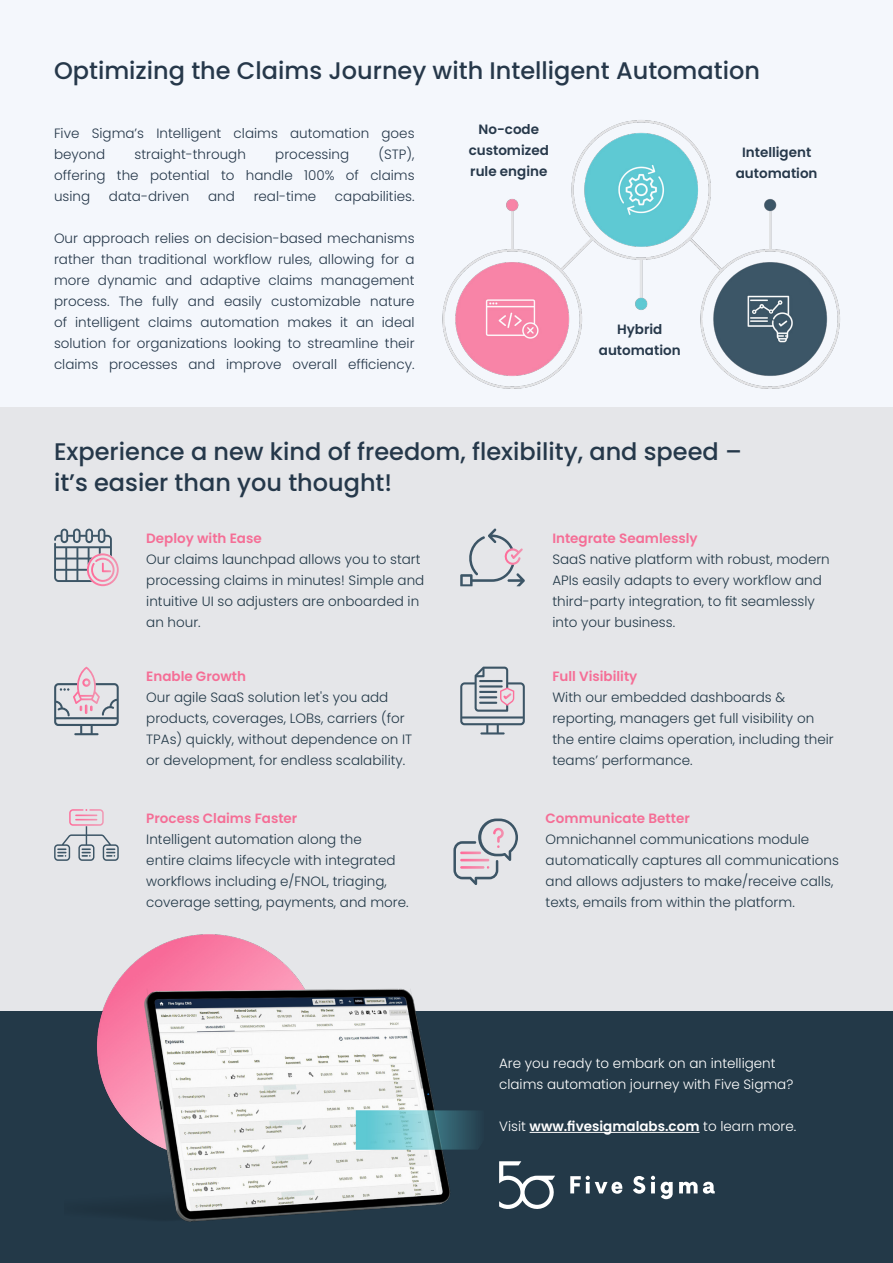
<style>
.page{position:relative;width:893px;height:1263px;background:#f4f7fc}
.page>*{position:absolute;margin:0;border:0;box-sizing:border-box;transform-origin:0 0}
.t1{font:500 24px/31.5px "Poppins";color:#25384a}
.t2{font:500 24px "Poppins";color:#26384a}
.t3{font:300 13.5px/21px "Poppins";color:#233948}
.t4{font:300 13.5px/21px "Poppins";color:#26384a;text-align:right}
.t5{font:600 13.5px "Poppins";color:#f56e96}
.t6{font:300 13.5px/21px "Poppins";color:#fff}
.t7{font:600 13.5px/21px "Poppins";color:#26384a;text-align:center}
.t8{font:600 13.5px "Poppins";color:#fff}
.s1{font-weight:300}
</style>
<div class="page">
<img style="left:442px;top:120px;width:398px;height:269px">
<div style="left:0;top:407px;width:893px;height:605px;background:#e5e6e9"></div>
<svg style="left:54px;top:528px;width:65px;height:58px"></svg>
<svg style="left:460px;top:528px;width:65px;height:58px"></svg>
<svg style="left:54px;top:667px;width:65px;height:68px"></svg>
<div style="left:82px;top:678px;width:9px;height:9px;border:2px solid #fff;border-radius:50%"></div>
<svg style="left:460px;top:667px;width:65px;height:67px"></svg>
<svg style="left:54px;top:809px;width:65px;height:52px"></svg>
<svg style="left:453px;top:818px;width:65px;height:67px"></svg>
<div style="left:0;top:1012px;width:893px;height:251px;background:#233948"></div>
<img style="left:65px;top:934px;width:418px;height:288px">
<hr style="left:530px;top:1132px;width:169px;height:1px;background:#fff">
<svg style="left:499px;top:1161px;width:56px;height:48px"></svg>
<svg style="left:570px;top:1176px;width:52px;height:18px"></svg>
<svg style="left:633px;top:1176px;width:12px;height:18px"></svg>
<svg style="left:651px;top:1176px;width:4px;height:17px"></svg>
<svg style="left:661px;top:1182px;width:12px;height:17px"></svg>
<svg style="left:679px;top:1182px;width:36px;height:12px"></svg>
<h1 class="t2" style="left:54px;top:57px;width:707px">Optimizing the Claims Journey with Intelligent Automation</h1>
<p class="t4" style="left:54px;top:123px;width:27px">Five</p>
<p class="t4" style="left:92px;top:123px;width:54px">Sigma s’</p>
<p class="t4" style="left:156px;top:123px;width:66px">Intelligent</p>
<p class="t4" style="left:234px;top:123px;width:46px">claims</p>
<p class="t4" style="left:290px;top:123px;width:81px">automation</p>
<p class="t4" style="left:382px;top:123px;width:35px">goes</p>
<p class="t4" style="left:54px;top:144px;width:53px">beyond</p>
<p class="t4" style="left:135px;top:144px;width:113px">straight-through</p>
<p class="t4" style="left:275px;top:144px;width:75px">processing</p>
<p class="t4" style="left:379px;top:144px;width:38px">(STP ,(</p>
<p class="t4" style="left:54px;top:165px;width:53px">offering</p>
<p class="t4" style="left:117px;top:165px;width:23px">the</p>
<p class="t4" style="left:150px;top:165px;width:61px">potential</p>
<p class="t4" style="left:221px;top:165px;width:15px">to</p>
<p class="t4" style="left:246px;top:165px;width:48px">handle</p>
<p class="t4" style="left:304px;top:165px;width:32px">100%</p>
<p class="t4" style="left:346px;top:165px;width:15px">of</p>
<p class="t4" style="left:370px;top:165px;width:46px">claims</p>
<p class="t4" style="left:54px;top:186px;width:38px">using</p>
<p class="t4" style="left:54px;top:228px;width:362px">Our approach relies on decision-based mechanisms a</p>
<p class="t4" style="left:109px;top:186px;width:82px">data-driven</p>
<p class="t4" style="left:254px;top:186px;width:64px">real-time</p>
<p class="t4" style="left:335px;top:186px;width:81px">capabilities.</p>
<p class="t4" style="left:208px;top:186px;width:28px">and</p>
<p class="t4" style="left:213px;top:249px;width:60px">workflow</p>
<p class="t4" style="left:381px;top:249px;width:19px">for</p>
<p class="t4" style="left:139px;top:249px;width:70px">traditional</p>
<p class="t4" style="left:319px;top:249px;width:57px">allowing</p>
<p class="t4" style="left:54px;top:249px;width:42px">rather</p>
<p class="t4" style="left:101px;top:249px;width:33px">than</p>
<p class="t4" style="left:278px;top:249px;width:36px">rules,</p>
<p class="t4" style="left:54px;top:270px;width:37px">more</p>
<p class="t4" style="left:98px;top:270px;width:61px">dynamic</p>
<p class="t4" style="left:165px;top:270px;width:28px">and</p>
<p class="t4" style="left:200px;top:270px;width:62px">adaptive</p>
<p class="t4" style="left:269px;top:270px;width:46px">claims</p>
<p class="t4" style="left:321px;top:270px;width:95px">management</p>
<p class="t4" style="left:54px;top:291px;width:57px">process.</p>
<p class="t4" style="left:119px;top:291px;width:25px">The</p>
<p class="t4" style="left:152px;top:291px;width:28px">fully</p>
<p class="t4" style="left:188px;top:291px;width:28px">and</p>
<p class="t4" style="left:224px;top:291px;width:39px">easily</p>
<p class="t4" style="left:271px;top:291px;width:91px">customizable</p>
<p class="t4" style="left:370px;top:291px;width:46px">nature</p>
<p class="t4" style="left:54px;top:312px;width:15px">of</p>
<p class="t4" style="left:75px;top:312px;width:66px">intelligent</p>
<p class="t4" style="left:148px;top:312px;width:46px">claims</p>
<p class="t4" style="left:200px;top:312px;width:81px">automation</p>
<p class="t4" style="left:288px;top:312px;width:46px">makes</p>
<p class="t4" style="left:340px;top:312px;width:9px">it</p>
<p class="t4" style="left:356px;top:312px;width:19px">an</p>
<p class="t4" style="left:382px;top:312px;width:34px">ideal</p>
<p class="t4" style="left:113px;top:333px;width:19px">for</p>
<p class="t4" style="left:54px;top:333px;width:54px">solution</p>
<p class="t4" style="left:137px;top:333px;width:92px">organizations</p>
<p class="t4" style="left:234px;top:333px;width:49px">looking</p>
<p class="t4" style="left:308px;top:333px;width:73px">streamline</p>
<p class="t4" style="left:385px;top:333px;width:31px">their</p>
<p class="t4" style="left:288px;top:333px;width:15px">to</p>
<p class="t4" style="left:54px;top:354px;width:46px">claims</p>
<p class="t4" style="left:109px;top:354px;width:70px">processes</p>
<p class="t4" style="left:188px;top:354px;width:28px">and</p>
<p class="t4" style="left:226px;top:354px;width:57px">improve</p>
<p class="t4" style="left:292px;top:354px;width:46px">overall</p>
<p class="t4" style="left:348px;top:354px;width:68px">efficiency.</p>
<p class="t7" style="left:469px;top:119px;width:82px">No-code customized rule engine</p>
<p class="t7" style="left:599px;top:319px;width:83px">Hybrid automation</p>
<p class="t7" style="left:736px;top:142px;width:83px">Intelligent automation</p>
<h1 class="t1" style="left:54px;top:436px;width:689px">Experience a new kind of freedom, flexibility, and speed – it s’ easier than you thought!</h1>
<p class="t5" style="left:146px;top:530px;width:117px">Deploy with Ease</p>
<p class="t3" style="left:146px;top:548px;width:280px">Our claims launchpad allows you to start processing claims in minutes! Simple and intuitive UI so adjusters are onboarded in an hour.</p>
<p class="t5" style="left:552px;top:530px;width:147px">Integrate Seamlessly</p>
<p class="t3" style="left:552px;top:548px;width:279px">SaaS native platform with robust, modern APIs easily adapts to every workflow and third-party integration, to fit seamlessly into your business.</p>
<p class="t5" style="left:146px;top:668px;width:101px">Enable Growth</p>
<p class="t3" style="left:146px;top:687px;width:267px">Our agile SaaS solution lets' you add products, coverages, LOBs, carriers (for TPAs) quickly, without dependence on IT or development, for endless scalability.</p>
<p class="t5" style="left:146px;top:810px;width:153px">Process Claims Faster</p>
<p class="t3" style="left:146px;top:829px;width:264px">Intelligent automation along the<br>entire claims lifecycle with integrated workflows including e/FNOL, triaging, coverage setting, payments, and more.</p>
<p class="t5" style="left:552px;top:668px;width:87px">Full Visibility</p>
<p class="t3" style="left:552px;top:687px;width:283px">With our embedded dashboards &amp; reporting, managers get full visibility on the entire claims operation, including their teams’ performance.</p>
<p class="t5" style="left:546px;top:811px;width:146px">Communicate Better</p>
<p class="t3" style="left:546px;top:829px;width:295px">Omnichannel communications module automatically captures all communications and allows adjusters to make/receive calls, texts, emails from within the platform.</p>
<p class="t6" style="left:499px;top:1053px;width:296px">Are you ready to embark on an intelligent claims automation journey with Five Sigma?</p>
<p class="t8" style="left:499px;top:1119px;width:299px"><span class="s1">Visit</span> www.fivesigmalabs.com <span class="s1">to learn more.</span></p>
</div>
